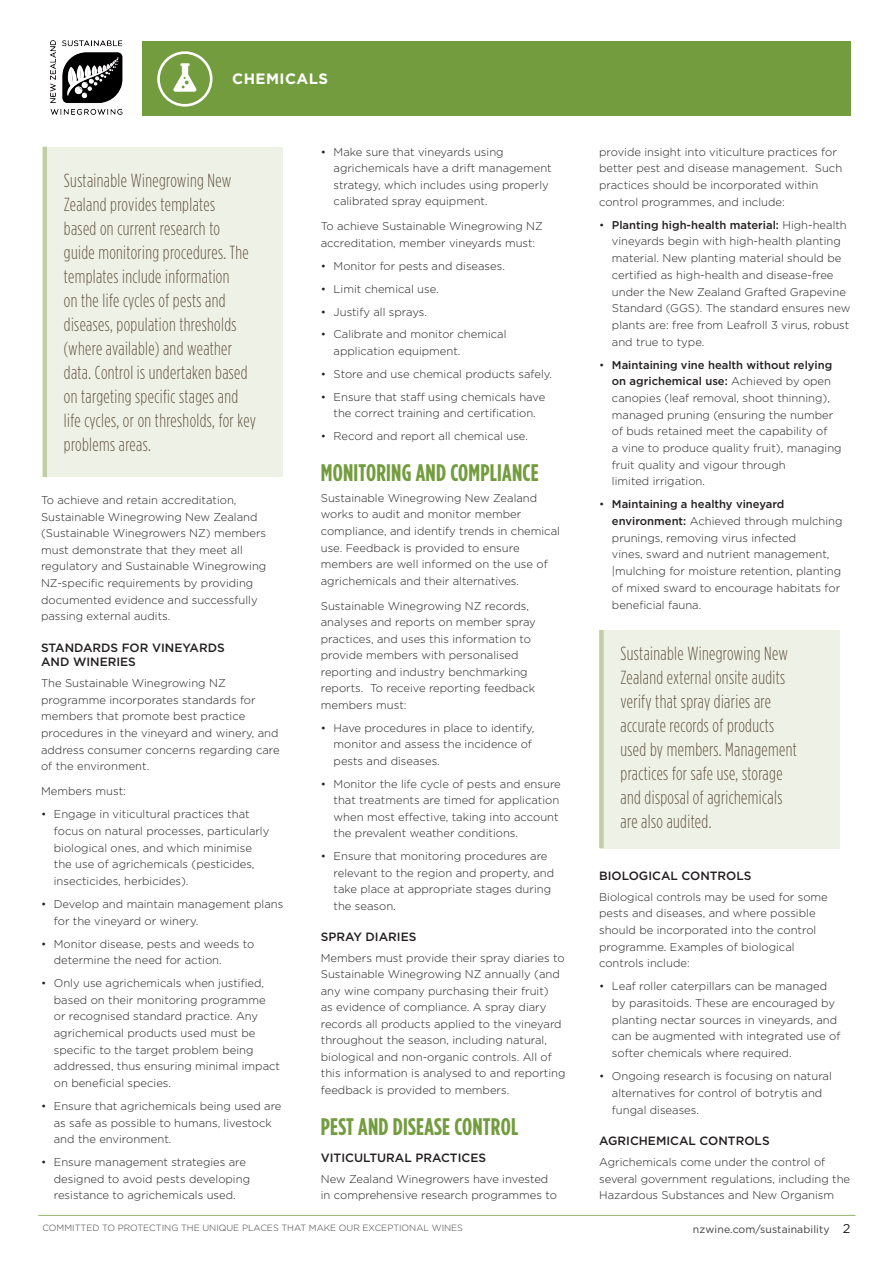
<style>
.page{position:relative;width:893px;height:1263px;background:#fff}
.page>*{position:absolute;margin:0;border:0;box-sizing:border-box;transform-origin:0 0}
.head{font:700 24px "Gotham Condensed";letter-spacing:.01em;color:#739c3e}
.facts{font:300 18.9px/24px "Gotham Condensed";letter-spacing:.02em;color:#655645;scale:.95 1}
.t1{font:700 15px "Gotham";letter-spacing:.03em;color:#fff}
.sub{font:500 12px/14.5px "Gotham";color:#231f20}
.body{font:300 11.25px/16.6px "Gotham";color:#231f20}
.t2{font:10.5px "Gotham";letter-spacing:.01em;color:#3e3e3f}
.t3{font:300 9px "Gotham";color:#3e3e3f}
.s1{font-weight:500}
.s2{font-size:12.75px;color:#231f20}
</style>
<div class="page">
<hr style="left:38px;top:1215px;width:817px;height:1px;background:#98b16d">
<img style="left:50px;top:40px;width:73px;height:75px">
<div style="left:142px;top:42px;width:708px;height:74px;background:#739c3e"></div>
<svg style="left:157px;top:51px;width:55px;height:56px"></svg>
<div style="left:600px;top:630px;width:239px;height:218px;background:#eef1e5"></div>
<div style="left:599px;top:630px;width:5px;height:218px;background:#c1cea5"></div>
<div style="left:44px;top:147px;width:239px;height:330px;background:#eef1e5"></div>
<hr style="left:43px;top:147px;width:4px;height:330px;background:#c1cea5">
<h3 class="t1" style="left:232px;top:69px;width:97px">CHEMICALS</h3>
<p class="facts" style="left:64px;top:168px;width:204px">Sustainable Winegrowing New<br>Zealand provides templates<br>based on current research to<br>guide monitoring procedures. The templates include information<br>on the life cycles of pests and diseases, population thresholds (where available) and weather data. Control is undertaken based on targeting specific stages and life cycles, or on thresholds, for key problems areas.</p>
<p class="body" style="left:41px;top:491px;width:227px">To achieve and retain accreditation, Sustainable Winegrowing New Zealand (Sustainable Winegrowers NZ) members must demonstrate that they meet all regulatory and Sustainable Winegrowing NZ-specific requirements by providing documented evidence and successfully passing external audits.</p>
<p class="sub" style="left:41px;top:640px;width:185px">STANDARDS FOR VINEYARDS<br>AND WINERIES</p>
<p class="body" style="left:41px;top:675px;width:240px">The Sustainable Winegrowing NZ programme incorporates standards for members that promote best practice procedures in the vineyard and winery, and address consumer concerns regarding care of the environment.</p>
<p class="body" style="left:41px;top:783px;width:86px">Members must:</p>
<p class="body" style="left:54px;top:806px;width:217px;text-indent:-13px">• Engage in viticultural practices that focus on natural processes, particularly biological ones, and which minimise the use of agrichemicals (pesticides, insecticides, herbicides).</p>
<p class="body" style="left:54px;top:895px;width:231px;text-indent:-13px">• Develop and maintain management plans for the vineyard or winery.</p>
<p class="body" style="left:54px;top:935px;width:202px;text-indent:-13px">• Monitor disease, pests and weeds to determine the need for action.</p>
<p class="body" style="left:54px;top:974px;width:228px;text-indent:-13px">• Only use agrichemicals when justified, based on their monitoring programme or recognised standard practice. Any agrichemical products used must be specific to the target problem being addressed, thus ensuring minimal impact on beneficial species.</p>
<p class="body" style="left:54px;top:1097px;width:229px;text-indent:-13px">• Ensure that agrichemicals being used are as safe as possible to humans, livestock and the environment.</p>
<p class="body" style="left:54px;top:1153px;width:198px;text-indent:-13px">• Ensure management strategies are designed to avoid pests developing resistance to agrichemicals used.</p>
<p class="body" style="left:334px;top:143px;width:220px;text-indent:-13px">• Make sure that vineyards using agrichemicals have a drift management strategy, which includes using properly calibrated spray equipment.</p>
<p class="body" style="left:321px;top:218px;width:224px">To achieve Sustainable Winegrowing NZ accreditation, member vineyards must:</p>
<p class="body" style="left:321px;top:257px;width:186px">• Monitor for pests and diseases.</p>
<p class="body" style="left:321px;top:280px;width:119px">• Limit chemical use.</p>
<p class="body" style="left:321px;top:303px;width:108px">• Justify all sprays.</p>
<p class="body" style="left:334px;top:326px;width:174px;text-indent:-13px">• Calibrate and monitor chemical application equipment.</p>
<p class="body" style="left:321px;top:365px;width:233px">• Store and use chemical products safely.</p>
<p class="body" style="left:321px;top:388px;width:226px;text-align:center">• Ensure that staff using chemicals have the correct training and certification.</p>
<p class="body" style="left:321px;top:427px;width:209px">• Record and report all chemical use.</p>
<p class="head" style="left:321px;top:459px;width:219px">MONITORING AND COMPLIANCE</p>
<p class="body" style="left:321px;top:489px;width:241px">Sustainable Winegrowing New Zealand works to audit and monitor member compliance, and identify trends in chemical use. Feedback is provided to ensure members are well informed on the use of agrichemicals and their alternatives.</p>
<p class="body" style="left:321px;top:597px;width:217px">Sustainable Winegrowing NZ records, analyses and reports on member spray practices, and uses this information to provide members with personalised reporting and industry benchmarking reports. To receive reporting feedback members must:</p>
<p class="body" style="left:334px;top:719px;width:202px;text-indent:-13px">• Have procedures in place to identify, monitor and assess the incidence of pests and diseases.</p>
<p class="body" style="left:334px;top:775px;width:229px;text-indent:-13px">• Monitor the life cycle of pests and ensure that treatments are timed for application when most effective, taking into account the prevalent weather conditions.</p>
<p class="body" style="left:334px;top:847px;width:222px;text-indent:-13px">• Ensure that monitoring procedures are relevant to the region and property, and take place at appropriate stages during the season.</p>
<p class="sub" style="left:321px;top:929px;width:97px">SPRAY DIARIES</p>
<p class="body" style="left:321px;top:949px;width:246px">Members must provide their spray diaries to Sustainable Winegrowing NZ annually (and any wine company purchasing their fruit)<br>as evidence of compliance. A spray diary records all products applied to the vineyard throughout the season, including natural, biological and non-organic controls. All of this information is analysed to and reporting feedback is provided to members.</p>
<p class="head" style="left:321px;top:1112px;width:199px">PEST AND DISEASE CONTROL</p>
<p class="sub" style="left:321px;top:1150px;width:167px">VITICULTURAL PRACTICES</p>
<p class="body" style="left:321px;top:1170px;width:238px">New Zealand Winegrowers have invested in comprehensive research programmes to</p>
<p class="body" style="left:599px;top:143px;width:245px">provide insight into viticulture practices for better pest and disease management. Such practices should be incorporated within control programmes, and include:</p>
<p class="body" style="left:612px;top:216px;width:240px;text-indent:-13px">• <span class="s1">Planting high-health material:</span> High-health vineyards begin with high-health planting material. New planting material should be certified as high-health and disease-free under the New Zealand Grafted Grapevine Standard (GGS). The standard ensures new plants are: free from Leafroll 3 virus, robust and true to type.</p>
<p class="body" style="left:612px;top:356px;width:231px;text-indent:-13px">• <span class="s1">Maintaining vine health without relying on agrichemical use:</span> Achieved by open canopies (leaf removal, shoot thinning), managed pruning (ensuring the number of buds retained meet the capability of<br>a vine to produce quality fruit), managing fruit quality and vigour through<br>limited irrigation.</p>
<p class="body" style="left:612px;top:496px;width:232px;text-indent:-13px">• <span class="s1">Maintaining a healthy vineyard environment:</span> Achieved through mulching prunings, removing virus infected<br>vines, sward and nutrient management, |mulching for moisture retention, planting of mixed sward to encourage habitats for beneficial fauna.</p>
<p class="facts" style="left:620px;top:641px;width:187px">Sustainable Winegrowing New<br>Zealand external onsite audits verify that spray diaries are accurate records of products used by members. Management practices for safe use, storage and disposal of agrichemicals are also audited.</p>
<p class="sub" style="left:599px;top:868px;width:154px">BIOLOGICAL CONTROLS</p>
<p class="body" style="left:599px;top:888px;width:230px">Biological controls may be used for some pests and diseases, and where possible should be incorporated into the control programme. Examples of biological controls include:</p>
<p class="body" style="left:612px;top:978px;width:230px;text-indent:-13px">• Leaf roller caterpillars can be managed by parasitoids. These are encouraged by planting nectar sources in vineyards, and can be augmented with integrated use of softer chemicals where required.</p>
<p class="body" style="left:612px;top:1067px;width:221px;text-indent:-13px">• Ongoing research is focusing on natural alternatives for control of botrytis and fungal diseases.</p>
<p class="sub" style="left:599px;top:1133px;width:172px">AGRICHEMICAL CONTROLS</p>
<p class="body" style="left:599px;top:1153px;width:252px">Agrichemicals come under the control of several government regulations, including the<br>Hazardous Substances and New Organism</p>
<p class="t3" style="left:43px;top:1222px;width:422px">COMMITTED TO PROTECTING THE UNIQUE PLACES THAT MAKE OUR EXCEPTIONAL WINES</p>
<p class="t2" style="left:693px;top:1223px;width:159px">nzwine.com/sustainability <span class="s2">2</span></p>
</div>
